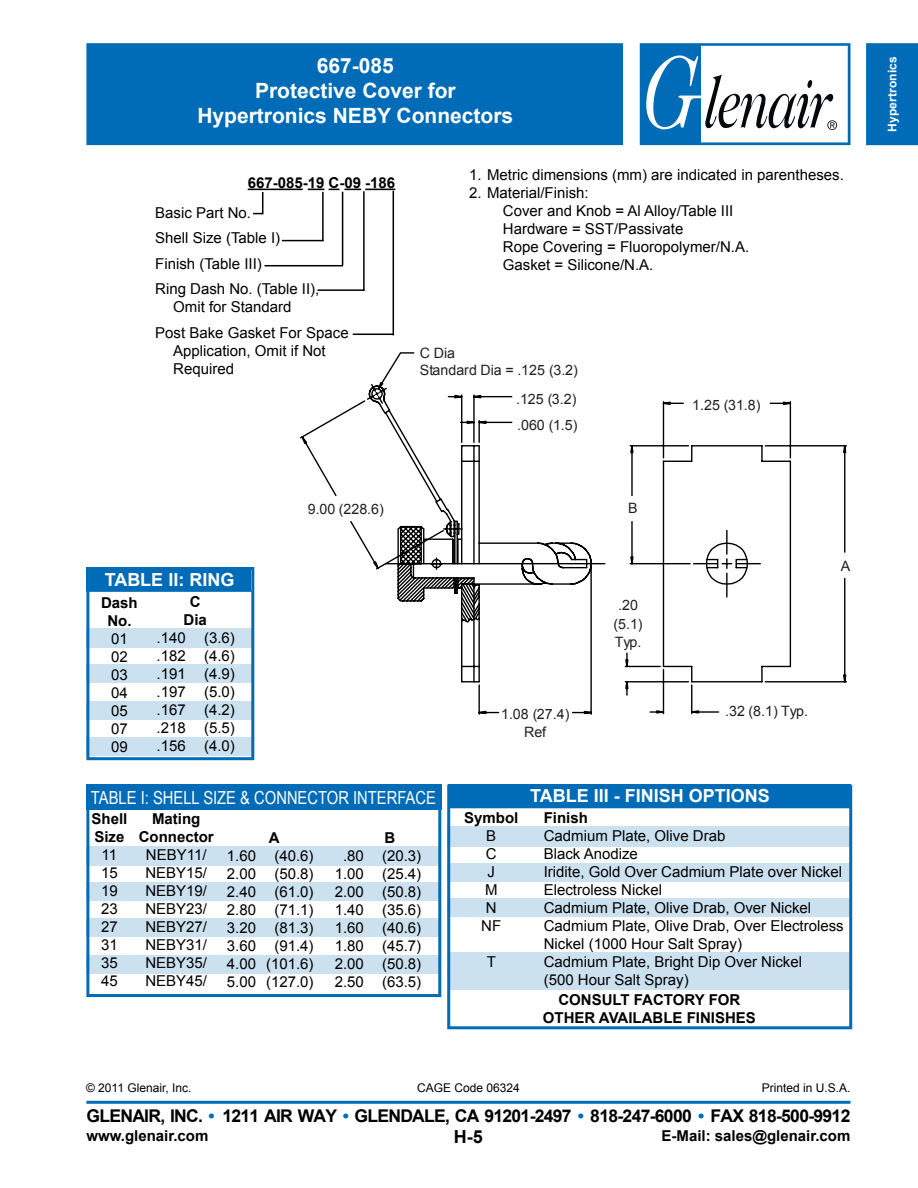
<style>
.page{position:relative;width:918px;height:1188px;background:#fff}
.page>*{position:absolute;margin:0;border:0;box-sizing:border-box;transform-origin:0 0}
.t1{font:700 21px/25.2px "Arial";color:#fff;text-align:center}
.t2{font:18px "Arial Narrow";color:#fff}
.t3{font:700 18px "Arial";color:#fff}
.t4{font:700 18px "Arial";color:#000}
.t5{font:700 17.55px "Arial";letter-spacing:-.04em;color:#000}
.t6{font:15px/18px "Arial";color:#000}
.t7{font:700 15px/18px "Arial";color:#000;text-align:center}
.t8{font:14.25px/18.3px "Arial";color:#241f21}
.t9{font:12px "Arial";color:#000}
.t10{font:700 12px "Arial";color:#fff}
.s1{color:#006bb6}
</style>
<div class="page">
<div style="left:86px;top:43px;width:537px;height:102px;background:#006bb6;border:2px solid #006bb6"></div>
<div style="left:866px;top:43px;width:52px;height:102px;background:#006bb6"></div>
<hr style="left:86px;top:1101px;width:764px;height:3px;background:#006bb6">
<svg style="left:640px;top:43px;width:210px;height:102px"></svg>
<div style="left:448px;top:784px;width:402px;height:24px;background:#006bb6"></div>
<div style="left:86px;top:784px;width:356px;height:26px;background:#006bb6"></div>
<div style="left:86px;top:568px;width:165px;height:23px;background:#006bb6"></div>
<div style="left:86px;top:846px;width:353px;height:20px;background:#cce1f0"></div>
<div style="left:86px;top:882px;width:353px;height:19px;background:#cce1f0"></div>
<div style="left:86px;top:919px;width:353px;height:18px;background:#cce1f0"></div>
<div style="left:86px;top:955px;width:353px;height:19px;background:#cce1f0"></div>
<div style="left:86px;top:785px;width:355px;height:212px;border:3px solid #006bb6"></div>
<hr style="left:248px;top:189px;width:55px;height:1px;background:#000">
<svg style="left:308px;top:189px;width:53px;height:1px"></svg>
<hr style="left:365px;top:189px;width:30px;height:1px;background:#000">
<svg style="left:253px;top:192px;width:10px;height:22px"></svg>
<hr style="left:282px;top:240px;width:42px;height:1px;background:#000">
<hr style="left:322px;top:192px;width:2px;height:48px;background:#000">
<hr style="left:318px;top:289px;width:46px;height:2px;background:#000">
<hr style="left:363px;top:191px;width:2px;height:100px;background:#000">
<hr style="left:353px;top:334px;width:41px;height:1px;background:#000">
<hr style="left:393px;top:191px;width:1px;height:144px;background:#000">
<hr style="left:265px;top:265px;width:78px;height:1px;background:#000">
<hr style="left:342px;top:192px;width:1px;height:73px;background:#000">
<div style="left:86px;top:628px;width:167px;height:20px;background:#cce1f0"></div>
<div style="left:86px;top:664px;width:167px;height:19px;background:#cce1f0"></div>
<div style="left:86px;top:701px;width:167px;height:18px;background:#cce1f0"></div>
<div style="left:86px;top:738px;width:167px;height:18px;background:#cce1f0"></div>
<hr style="left:86px;top:591px;width:167px;height:1px;background:#006bb6">
<div style="left:86px;top:567px;width:168px;height:193px;border:3px solid #006bb6"></div>
<div style="left:450px;top:952px;width:401px;height:38px;background:#cce1f0"></div>
<div style="left:448px;top:898px;width:403px;height:18px;background:#cce1f0"></div>
<div style="left:447px;top:826px;width:403px;height:20px;background:#cce1f0"></div>
<div style="left:448px;top:863px;width:403px;height:19px;background:#cce1f0"></div>
<div style="left:447px;top:785px;width:405px;height:244px;border:3px solid #006bb6"></div>
<hr style="left:449px;top:808px;width:401px;height:1px;background:#006bb6">
<svg style="left:300px;top:352px;width:547px;height:363px"></svg>
<svg style="left:366px;top:383px;width:426px;height:300px"></svg>
<h1 class="t1" style="left:197px;top:53px;width:317px">667-085<br>Protective Cover for<br>Hypertronics NEBY Connectors</h1>
<p class="t7" style="left:248px;top:174px;width:149px">667-085-19 C-09 -186</p>
<p class="t6" style="left:155px;top:200px;width:166px;line-height:25.5px">Basic Part No.<br>Shell Size (Table I)<br>Finish (Table III)<br>Ring Dash No. (Table II),</p>
<p class="t6" style="left:155px;top:294px;width:195px;line-height:25.5px;text-indent:18px">Omit for Standard<br>Post Bake Gasket For Space</p>
<p class="t6" style="left:173px;top:342px;width:154px">Application, Omit if Not<br>Required</p>
<p class="t6" style="left:469px;top:166px;width:376px">1. Metric dimensions (mm) are indicated in parentheses.</p>
<p class="t6" style="left:503px;top:184px;width:248px;text-indent:-34px">2. Material/Finish:<br>Cover and Knob = Al Alloy/Table III<br>Hardware = SST/Passivate<br>Rope Covering = Fluoropolymer/N.A.<br>Gasket = Silicone/N.A.</p>
<p class="t8" style="left:420px;top:344px;width:160px;line-height:17.1px">C Dia<br>Standard Dia = .125 (3.2)</p>
<p class="t8" style="left:516px;top:387px;width:63px;line-height:25.5px">.125 (3.2) .060 (1.5)</p>
<p class="t8" style="left:692px;top:396px;width:70px">1.25 (31.8)</p>
<p class="t3" style="left:105px;top:568px;width:131px">TABLE II: RING</p>
<p class="t7" style="left:184px;top:593px;width:25px">C<br>Dia</p>
<p class="t6" style="left:157px;top:629px;width:80px;text-align:justify">.140 (3.6) .182 (4.6) .191 (4.9) .197 (5.0) .167 (4.2) .218 (5.5) .156 (4.0)</p>
<p class="t7" style="left:101px;top:594px;width:38px">Dash<br>No.</p>
<p class="t6" style="left:111px;top:630px;width:18px;text-align:justify">01<br>02<br>03<br>04<br>05<br>07<br>09</p>
<p class="t8" style="left:308px;top:500px;width:78px">9.00 (228.6)</p>
<p class="t8" style="left:501px;top:705px;width:70px;text-align:center">1.08 (27.4)<br>Ref</p>
<p class="t8" style="left:628px;top:499px;width:11px">B</p>
<p class="t8" style="left:613px;top:596px;width:31px;text-align:center">.20 (5.1)<br>Typ.</p>
<p class="t8" style="left:841px;top:557px;width:11px">A</p>
<p class="t8" style="left:725px;top:702px;width:84px">.32 (8.1) Typ.</p>
<p class="t2" style="left:91px;top:784px;width:347px">TABLE I: SHELL SIZE &amp; CONNECTOR INTERFACE</p>
<p class="t7" style="left:139px;top:810px;width:77px">Mating<br>Connector</p>
<p class="t6" style="left:145px;top:846px;width:63px;text-align:justify">NEBY11/ NEBY15/ NEBY19/ NEBY23/ NEBY27/ NEBY31/ NEBY35/ NEBY45/</p>
<p class="t7" style="left:92px;top:810px;width:37px;text-align:left">Shell<br>Size</p>
<p class="t6" style="left:101px;top:846px;width:18px;text-align:justify">11<br>15<br>19<br>23<br>27<br>31<br>35<br>45</p>
<p class="t7" style="left:269px;top:829px;width:12px">A</p>
<p class="t6" style="left:227px;top:846px;width:88px;text-align:justify">1.60 (40.6)<br>2.00 (50.8)<br>2.40 (61.0)<br>2.80 (71.1)<br>3.20 (81.3)<br>3.60 (91.4)<br>4.00 (101.6)<br>5.00 (127.0)</p>
<p class="t7" style="left:384px;top:829px;width:12px">B</p>
<p class="t6" style="left:335px;top:846px;width:88px;text-align:center">.80 (20.3)<br>1.00 (25.4)<br>2.00 (50.8)<br>1.40 (35.6)<br>1.60 (40.6)<br>1.80 (45.7)<br>2.00 (50.8)<br>2.50 (63.5)</p>
<p class="t7" style="left:464px;top:809px;width:56px">Symbol</p>
<p class="t6" style="left:481px;top:827px;width:21px;text-align:center">B<br>C<br>J<br>M<br>N<br>NF</p>
<p class="t6" style="left:487px;top:953px;width:11px">T</p>
<p class="t3" style="left:530px;top:784px;width:241px">TABLE III - FINISH OPTIONS</p>
<p class="t7" style="left:544px;top:809px;width:46px">Finish</p>
<p class="t6" style="left:544px;top:827px;width:302px">Cadmium Plate, Olive Drab<br>Black Anodize<br>Iridite, Gold Over Cadmium Plate over Nickel<br>Electroless Nickel<br>Cadmium Plate, Olive Drab, Over Nickel<br>Cadmium Plate, Olive Drab, Over Electroless<br>Nickel (1000 Hour Salt Spray)<br>Cadmium Plate, Bright Dip Over Nickel<br>(500 Hour Salt Spray)</p>
<p class="t7" style="left:543px;top:991px;width:215px">CONSULT FACTORY FOR<br>OTHER AVAILABLE FINISHES</p>
<p class="t9" style="left:86px;top:1080px;width:107px">© 2011 Glenair, Inc.</p>
<p class="t9" style="left:762px;top:1080px;width:90px">Printed in U.S.A.</p>
<p class="t4" style="left:454px;top:1125px;width:30px">H-5</p>
<p class="t9" style="left:417px;top:1080px;width:104px">CAGE Code 06324</p>
<p class="t5" style="left:86px;top:1104px;width:766px">GLENAIR, INC. <span class="s1">•</span> 1211 AIR WAY <span class="s1">•</span> GLENDALE, CA 91201-2497 <span class="s1">•</span> 818-247-6000 <span class="s1">•</span> FAX 818-500-9912</p>
<p class="t7" style="left:86px;top:1127px;width:123px">www.glenair.com</p>
<p class="t7" style="left:662px;top:1127px;width:190px">E-Mail: sales@glenair.com</p>
<p class="t10" style="left:884px;top:132px;width:76px;rotate:-90deg">Hypertronics</p>
</div>
